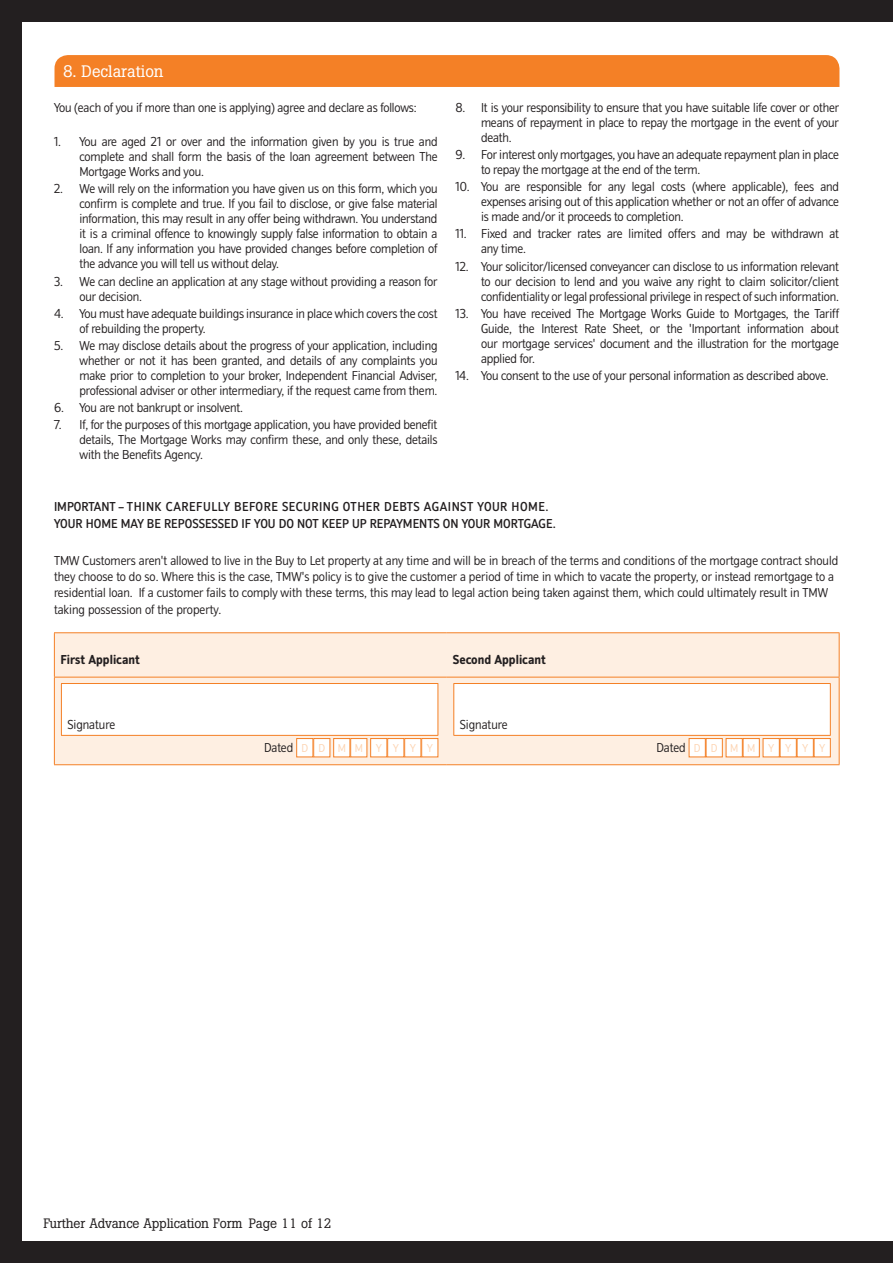
<style>
.page{position:relative;width:893px;height:1263px;background:#fff}
.page>*{position:absolute;margin:0;border:0;box-sizing:border-box;transform-origin:0 0}
.t1{font:16.5px "Boton";color:#fff}
.Paragraph_Style_1{font:300 13.5px/15px "NBS";letter-spacing:-.01em;color:#231f20;text-align:justify}
.t2{font:500 13.5px/16.2px "NBS";color:#231f20}
.t3{font:13.5px "Boton";letter-spacing:-.01em;color:#231f20}
.Paragraph_Style_1-2{font:700 13.5px "NBS";color:#231f20}
.t4{font:300 12px "NBS";color:#fdd4b2}
</style>
<div class="page">
<div style="left:0;top:0;width:893px;height:21px;background:#231f20"></div>
<div style="left:0;top:1242px;width:893px;height:21px;background:#231f20"></div>
<div style="left:0;top:0;width:21px;height:1263px;background:#231f20"></div>
<div style="left:55px;top:55px;width:784px;height:32px;background:#f48026"></div>
<div style="left:55px;top:633px;width:784px;height:131px;background:#feefe2"></div>
<hr style="left:54px;top:632px;width:393px;height:1px;background:#f48026">
<hr style="left:54px;top:633px;width:1px;height:44px;background:#f48026">
<hr style="left:447px;top:632px;width:392px;height:1px;background:#f48026">
<hr style="left:839px;top:633px;width:1px;height:44px;background:#f48026">
<hr style="left:54px;top:677px;width:393px;height:1px;background:#f48026">
<hr style="left:54px;top:677px;width:1px;height:87px;background:#f48026">
<hr style="left:447px;top:677px;width:392px;height:1px;background:#f48026">
<hr style="left:839px;top:677px;width:1px;height:87px;background:#f48026">
<hr style="left:54px;top:764px;width:393px;height:1px;background:#f48026">
<hr style="left:447px;top:764px;width:392px;height:1px;background:#f48026">
<div style="left:61px;top:683px;width:377px;height:52px;background:#fff"></div>
<hr style="left:61px;top:684px;width:1px;height:51px;background:#f48026">
<hr style="left:61px;top:683px;width:377px;height:1px;background:#f48026">
<hr style="left:438px;top:684px;width:1px;height:51px;background:#f48026">
<hr style="left:61px;top:735px;width:377px;height:1px;background:#f48026">
<div style="left:297px;top:738px;width:16px;height:19px;background:#fff"></div>
<div style="left:296px;top:738px;width:17px;height:19px;border:1px solid #f48026"></div>
<div style="left:314px;top:738px;width:16px;height:19px;background:#fff"></div>
<div style="left:313px;top:738px;width:17px;height:19px;border:1px solid #f48026"></div>
<div style="left:334px;top:738px;width:16px;height:19px;background:#fff"></div>
<div style="left:333px;top:738px;width:17px;height:19px;border:1px solid #f48026"></div>
<div style="left:351px;top:738px;width:16px;height:19px;background:#fff"></div>
<div style="left:350px;top:738px;width:17px;height:19px;border:1px solid #f48026"></div>
<div style="left:371px;top:738px;width:16px;height:19px;background:#fff"></div>
<div style="left:370px;top:738px;width:17px;height:19px;border:1px solid #f48026"></div>
<div style="left:388px;top:738px;width:16px;height:19px;background:#fff"></div>
<div style="left:387px;top:738px;width:17px;height:19px;border:1px solid #f48026"></div>
<div style="left:405px;top:738px;width:16px;height:19px;background:#fff"></div>
<div style="left:404px;top:738px;width:17px;height:19px;border:1px solid #f48026"></div>
<div style="left:422px;top:738px;width:16px;height:19px;background:#fff"></div>
<div style="left:421px;top:738px;width:17px;height:19px;border:1px solid #f48026"></div>
<div style="left:454px;top:683px;width:376px;height:52px;background:#fff"></div>
<hr style="left:453px;top:684px;width:1px;height:51px;background:#f48026">
<hr style="left:453px;top:683px;width:378px;height:1px;background:#f48026">
<hr style="left:830px;top:684px;width:1px;height:51px;background:#f48026">
<hr style="left:453px;top:735px;width:378px;height:1px;background:#f48026">
<div style="left:689px;top:738px;width:16px;height:19px;background:#fff"></div>
<div style="left:689px;top:738px;width:17px;height:19px;border:1px solid #f48026"></div>
<div style="left:706px;top:738px;width:16px;height:19px;background:#fff"></div>
<div style="left:706px;top:738px;width:17px;height:19px;border:1px solid #f48026"></div>
<div style="left:726px;top:738px;width:16px;height:19px;background:#fff"></div>
<div style="left:726px;top:738px;width:17px;height:19px;border:1px solid #f48026"></div>
<div style="left:743px;top:738px;width:16px;height:19px;background:#fff"></div>
<div style="left:743px;top:738px;width:17px;height:19px;border:1px solid #f48026"></div>
<div style="left:763px;top:738px;width:16px;height:19px;background:#fff"></div>
<div style="left:763px;top:738px;width:17px;height:19px;border:1px solid #f48026"></div>
<div style="left:780px;top:738px;width:16px;height:19px;background:#fff"></div>
<div style="left:780px;top:738px;width:17px;height:19px;border:1px solid #f48026"></div>
<div style="left:797px;top:738px;width:16px;height:19px;background:#fff"></div>
<div style="left:797px;top:738px;width:17px;height:19px;border:1px solid #f48026"></div>
<div style="left:814px;top:738px;width:16px;height:19px;background:#fff"></div>
<div style="left:814px;top:738px;width:17px;height:19px;border:1px solid #f48026"></div>
<p class="t1" style="left:63px;top:62px;width:102px">8. Declaration</p>
<p class="Paragraph_Style_1" style="left:54px;top:100px;width:364px">You (each of you if more than one is applying) agree and declare as follows:</p>
<p class="Paragraph_Style_1" style="left:80px;top:135px;width:359px;text-indent:-26px">1. You are aged 21 or over and the information given by you is true and complete and shall form the basis of the loan agreement between The Mortgage Works and you.</p>
<p class="Paragraph_Style_1" style="left:80px;top:182px;width:360px;text-indent:-26px">2. We will rely on the information you have given us on this form, which you confirm is complete and true. If you fail to disclose, or give false material information, this may result in any offer being withdrawn. You understand it is a criminal offence to knowingly supply false information to obtain a loan. If any information you have provided changes before completion of the advance you will tell us without delay.</p>
<p class="Paragraph_Style_1" style="left:80px;top:274px;width:359px;text-indent:-26px">3. We can decline an application at any stage without providing a reason for our decision.</p>
<p class="Paragraph_Style_1" style="left:80px;top:306px;width:359px;text-indent:-26px">4. You must have adequate buildings insurance in place which covers the cost of rebuilding the property.</p>
<p class="Paragraph_Style_1" style="left:80px;top:338px;width:359px;text-indent:-26px">5. We may disclose details about the progress of your application, including whether or not it has been granted, and details of any complaints you make prior to completion to your broker, Independent Financial Adviser, professional adviser or other intermediary, if the request came from them.</p>
<p class="Paragraph_Style_1" style="left:54px;top:400px;width:190px">6. You are not bankrupt or insolvent.</p>
<p class="Paragraph_Style_1" style="left:80px;top:417px;width:359px;text-indent:-26px">7. If, for the purposes of this mortgage application, you have provided benefit details, The Mortgage Works may confirm these, and only these, details with the Benefits Agency.</p>
<p class="Paragraph_Style_1" style="left:481px;top:100px;width:359px;text-indent:-26px">8. It is your responsibility to ensure that you have suitable life cover or other means of repayment in place to repay the mortgage in the event of your death.</p>
<p class="Paragraph_Style_1" style="left:481px;top:147px;width:359px;text-indent:-26px">9. For interest only mortgages, you have an adequate repayment plan in place to repay the mortgage at the end of the term.</p>
<p class="Paragraph_Style_1" style="left:481px;top:180px;width:359px;text-indent:-26px">10. You are responsible for any legal costs (where applicable), fees and expenses arising out of this application whether or not an offer of advance is made and/or it proceeds to completion.</p>
<p class="Paragraph_Style_1" style="left:481px;top:227px;width:359px;text-indent:-26px">11. Fixed and tracker rates are limited offers and may be withdrawn at any time.</p>
<p class="Paragraph_Style_1" style="left:481px;top:259px;width:359px;text-indent:-26px">12. Your solicitor/licensed conveyancer can disclose to us information relevant to our decision to lend and you waive any right to claim solicitor/client confidentiality or legal professional privilege in respect of such information.</p>
<p class="Paragraph_Style_1" style="left:481px;top:306px;width:359px;text-indent:-26px">13. You have received The Mortgage Works Guide to Mortgages, the Tariff Guide, the Interest Rate Sheet, or the 'Important information about our mortgage services' document and the illustration for the mortgage applied for.</p>
<p class="Paragraph_Style_1" style="left:455px;top:368px;width:375px">14. You consent to the use of your personal information as described above.</p>
<p class="t2" style="left:54px;top:499px;width:503px">IMPORTANT – THINK CAREFULLY BEFORE SECURING OTHER DEBTS AGAINST YOUR HOME.<br>YOUR HOME MAY BE REPOSSESSED IF YOU DO NOT KEEP UP REPAYMENTS ON YOUR MORTGAGE.</p>
<p class="Paragraph_Style_1" style="left:54px;top:553px;width:786px;line-height:16.2px;text-align:left">TMW Customers aren't allowed to live in the Buy to Let property at any time and will be in breach of the terms and conditions of the mortgage contract should they choose to do so. Where this is the case, TMW's policy is to give the customer a period of time in which to vacate the property, or instead remortgage to a residential loan. If a customer fails to comply with these terms, this may lead to legal action being taken against them, which could ultimately result in TMW taking possession of the property.</p>
<p class="Paragraph_Style_1-2" style="left:60px;top:652px;width:81px">First Applicant</p>
<p class="Paragraph_Style_1-2" style="left:453px;top:652px;width:95px">Second Applicant</p>
<p class="Paragraph_Style_1" style="left:67px;top:718px;width:49px">Signature</p>
<p class="Paragraph_Style_1" style="left:264px;top:740px;width:31px">Dated</p>
<p class="t4" style="left:301px;top:742px;width:8px">D</p>
<p class="t4" style="left:318px;top:742px;width:8px">D</p>
<p class="t4" style="left:338px;top:742px;width:10px">M</p>
<p class="t4" style="left:355px;top:742px;width:10px">M</p>
<p class="t4" style="left:376px;top:742px;width:7px">Y</p>
<p class="t4" style="left:393px;top:742px;width:7px">Y</p>
<p class="t4" style="left:410px;top:742px;width:7px">Y</p>
<p class="t4" style="left:427px;top:742px;width:7px">Y</p>
<p class="Paragraph_Style_1" style="left:460px;top:718px;width:49px">Signature</p>
<p class="Paragraph_Style_1" style="left:656px;top:740px;width:31px">Dated</p>
<p class="t4" style="left:694px;top:742px;width:8px">D</p>
<p class="t4" style="left:711px;top:742px;width:8px">D</p>
<p class="t4" style="left:730px;top:742px;width:10px">M</p>
<p class="t4" style="left:747px;top:742px;width:10px">M</p>
<p class="t4" style="left:768px;top:742px;width:7px">Y</p>
<p class="t4" style="left:785px;top:742px;width:7px">Y</p>
<p class="t4" style="left:802px;top:742px;width:7px">Y</p>
<p class="t4" style="left:819px;top:742px;width:7px">Y</p>
<p class="t3" style="left:43px;top:1216px;width:290px">Further Advance Application Form Page 11 of 12</p>
</div>
